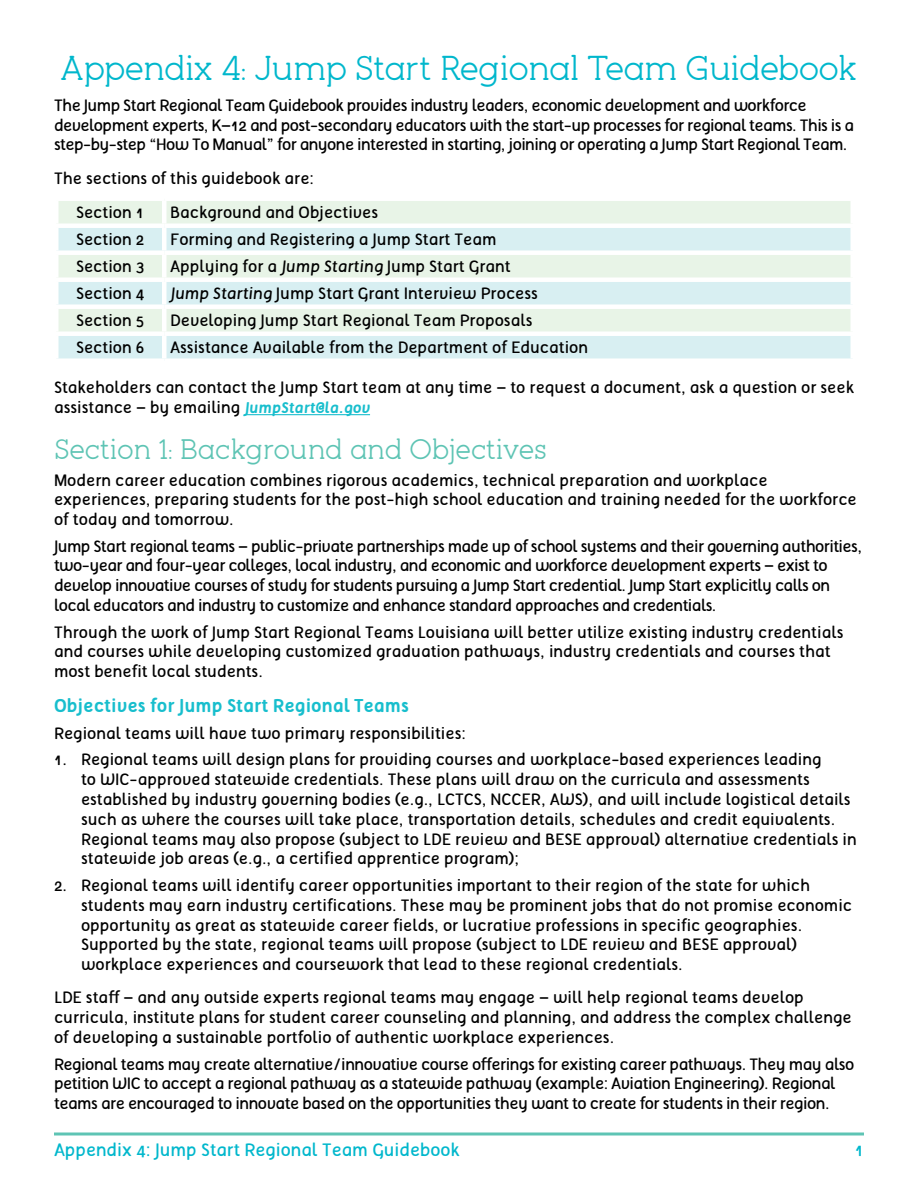
<style>
.page{position:relative;width:918px;height:1188px;background:#fff}
.page>*{position:absolute;margin:0;border:0;box-sizing:border-box;transform-origin:0 0}
.Subhead{font:33px "pironv 2";letter-spacing:-.04em;color:#00b7cc}
.Subhead_2{font:27px "pironv 2";letter-spacing:-.03em;color:#5ec4b4}
.t1{font:18px "Tellural";color:#00b7cc}
.Sub_3{font:700 18px "Tellural";color:#18becd}
.Body{font:16.5px/19.8px "Tellural";color:#000}
.Body-2{font:16.5px/19.8px "Tellural";letter-spacing:-.035em;color:#000}
.Body-3{font:16.5px/19.8px "Tellural";letter-spacing:-.03em;color:#000}
.s1{font-style:italic}
.s2{font-weight:700;font-style:italic;font-size:15px;color:#18becd}
</style>
<div class="page">
<svg style="left:54px;top:1132px;width:810px;height:4px;background:#86d2c6"></svg>
<hr style="left:244px;top:414px;width:126px;height:1px;background:#18becd">
<div style="left:58px;top:201px;width:792px;height:22px;background:#e8f4e7"></div>
<svg style="left:58px;top:228px;width:792px;height:130px;background:#def1ed"></svg>
<hr style="left:162px;top:201px;width:4px;height:22px;background:#fff">
<hr style="left:162px;top:228px;width:4px;height:22px;background:#fff">
<div style="left:54px;top:250px;width:110px;height:5px;background:#fff"></div>
<div style="left:164px;top:250px;width:691px;height:5px;background:#fff"></div>
<hr style="left:162px;top:255px;width:4px;height:22px;background:#fff">
<div style="left:54px;top:277px;width:110px;height:5px;background:#fff"></div>
<div style="left:164px;top:277px;width:691px;height:5px;background:#fff"></div>
<hr style="left:162px;top:282px;width:4px;height:22px;background:#fff">
<div style="left:54px;top:304px;width:110px;height:5px;background:#fff"></div>
<div style="left:164px;top:304px;width:691px;height:5px;background:#fff"></div>
<hr style="left:162px;top:309px;width:4px;height:22px;background:#fff">
<div style="left:54px;top:331px;width:110px;height:5px;background:#fff"></div>
<div style="left:164px;top:331px;width:691px;height:5px;background:#fff"></div>
<hr style="left:162px;top:336px;width:4px;height:22px;background:#fff">
<p class="Subhead" style="left:60px;top:49px;width:800px">Appendix 4: Jump Start Regional Team Guidebook</p>
<p class="Body-2" style="left:54px;top:95px;width:802px">The Jump Start Regional Team Guidebook provides industry leaders, economic development and workforce development experts, K–12 and post-secondary educators with the start-up processes for regional teams. This is a step-by-step “How To Manual” for anyone interested in starting, joining or operating a Jump Start Regional Team.</p>
<p class="Body" style="left:54px;top:168px;width:262px">The sections of this guidebook are:</p>
<p class="Body" style="left:76px;top:203px;width:70px">Section 1</p>
<p class="Body" style="left:170px;top:203px;width:210px">Background and Objectives</p>
<p class="Body" style="left:76px;top:230px;width:70px">Section 2</p>
<p class="Body" style="left:170px;top:230px;width:328px">Forming and Registering a Jump Start Team</p>
<p class="Body" style="left:76px;top:257px;width:70px">Section 3</p>
<p class="Body" style="left:170px;top:257px;width:342px">Applying for a <span class="s1">Jump Starting</span> Jump Start Grant</p>
<p class="Body" style="left:76px;top:284px;width:70px">Section 4</p>
<p class="Body" style="left:170px;top:284px;width:369px"><span class="s1">Jump Starting</span> Jump Start Grant Interview Process</p>
<p class="Body" style="left:76px;top:311px;width:70px">Section 5</p>
<p class="Body" style="left:170px;top:311px;width:364px">Developing Jump Start Regional Team Proposals</p>
<p class="Body" style="left:76px;top:338px;width:70px">Section 6</p>
<p class="Body" style="left:170px;top:338px;width:419px">Assistance Available from the Department of Education</p>
<p class="Body" style="left:54px;top:378px;width:802px">Stakeholders can contact the Jump Start team at any time – to request a document, ask a question or seek assistance – by emailing <span class="s2">JumpStart@la.gov</span></p>
<p class="Subhead_2" style="left:54px;top:433px;width:495px">Section 1: Background and Objectives</p>
<p class="Body" style="left:54px;top:470px;width:804px">Modern career education combines rigorous academics, technical preparation and workplace experiences, preparing students for the post-high school education and training needed for the workforce of today and tomorrow.</p>
<p class="Body-2" style="left:54px;top:536px;width:810px">Jump Start regional teams – public-private partnerships made up of school systems and their governing authorities, two-year and four-year colleges, local industry, and economic and workforce development experts – exist to develop innovative courses of study for students pursuing a Jump Start credential. Jump Start explicitly calls on local educators and industry to customize and enhance standard approaches and credentials.</p>
<p class="Body" style="left:54px;top:622px;width:791px">Through the work of Jump Start Regional Teams Louisiana will better utilize existing industry credentials and courses while developing customized graduation pathways, industry credentials and courses that most benefit local students.</p>
<p class="Sub_3" style="left:54px;top:696px;width:356px">Objectives for Jump Start Regional Teams</p>
<p class="Body" style="left:54px;top:723px;width:414px">Regional teams will have two primary responsibilities:</p>
<p class="Body" style="left:81px;top:750px;width:777px;text-indent:-27px">1. Regional teams will design plans for providing courses and workplace-based experiences leading<br>to WIC-approved statewide credentials. These plans will draw on the curricula and assessments established by industry governing bodies (e.g., LCTCS, NCCER, AWS), and will include logistical details such as where the courses will take place, transportation details, schedules and credit equivalents.<br>Regional teams may also propose (subject to LDE review and BESE approval) alternative credentials in statewide job areas (e.g., a certified apprentice program);</p>
<p class="Body" style="left:81px;top:876px;width:773px;text-indent:-27px">2. Regional teams will identify career opportunities important to their region of the state for which students may earn industry certifications. These may be prominent jobs that do not promise economic opportunity as great as statewide career fields, or lucrative professions in specific geographies.<br>Supported by the state, regional teams will propose (subject to LDE review and BESE approval) workplace experiences and coursework that lead to these regional credentials.</p>
<p class="Body" style="left:54px;top:988px;width:799px">LDE staff – and any outside experts regional teams may engage – will help regional teams develop curricula, institute plans for student career counseling and planning, and address the complex challenge of developing a sustainable portfolio of authentic workplace experiences.</p>
<p class="Body-3" style="left:54px;top:1054px;width:802px">Regional teams may create alternative/innovative course offerings for existing career pathways. They may also petition WIC to accept a regional pathway as a statewide pathway (example: Aviation Engineering). Regional teams are encouraged to innovate based on the opportunities they want to create for students in their region.</p>
<p class="t1" style="left:54px;top:1140px;width:407px">Appendix 4: Jump Start Regional Team Guidebook</p>
<p class="t1" style="left:855px;top:1140px;width:11px">1</p>
</div>
